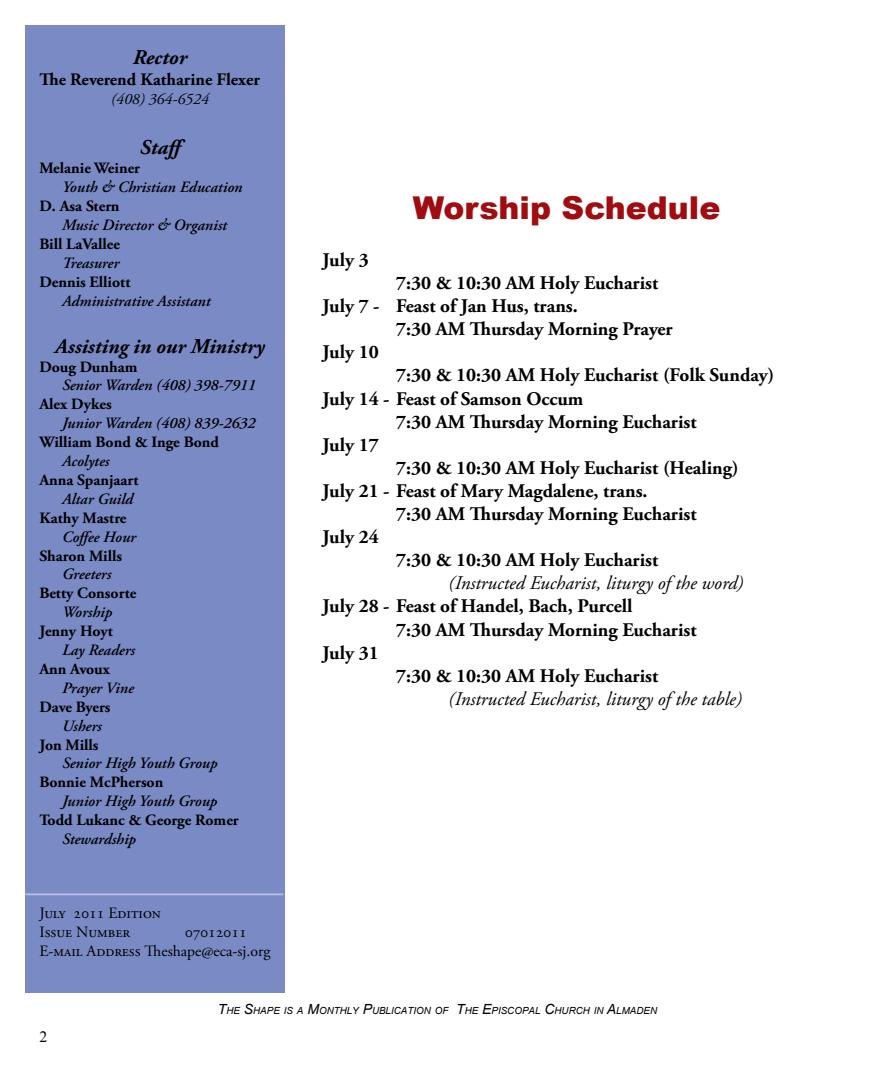
<style>
.page{position:relative;width:882px;height:1071px;background:#fff}
.page>*{position:absolute;margin:0;border:0;box-sizing:border-box;transform-origin:0 0}
.t1{font:900 31.5px "Arial";color:#a00c10}
.t2{font:italic 700 21px "Adobe Garamond Pro";color:#000}
.t3{font:700 19.25px/23.1px "Adobe Garamond Pro";color:#000}
.t4{font:italic 19.25px "Adobe Garamond Pro";color:#000}
.t5{font:700 17.5px "Adobe Garamond Pro";color:#000}
.t6{font:italic 600 15.75px "Adobe Garamond Pro";color:#000}
.t7{font:700 15.75px "Adobe Garamond Pro";color:#000}
.t8{font:15.75px/18.9px "Adobe Garamond Pro";color:#000}
.t9{font:italic 15.75px "Adobe Garamond Pro";color:#000}
.t10{font:15.75px "Times New Roman";color:#000}
.t11{font:italic 9.8px "Arial";color:#000}
.s1{font-size:14px}
</style>
<div class="page">
<div style="left:25px;top:25px;width:259px;height:967px;background:#798ac5"></div>
<hr style="left:25px;top:893px;width:259px;height:2px;background:#bac1e2">
<p class="t2" style="left:133px;top:45px;width:56px">Rector</p>
<p class="t5" style="left:39px;top:69px;width:222px">The Reverend Katharine Flexer</p>
<p class="t9" style="left:111px;top:89px;width:99px">(408) 364-6524</p>
<p class="t2" style="left:140px;top:135px;width:50px">Staff</p>
<p class="t7" style="left:39px;top:159px;width:102px">Melanie Weiner</p>
<p class="t6" style="left:62px;top:178px;width:182px">Youth &amp; Christian Education</p>
<p class="t7" style="left:39px;top:197px;width:82px">D. Asa Stern</p>
<p class="t6" style="left:62px;top:216px;width:166px">Music Director &amp; Organist</p>
<p class="t7" style="left:39px;top:235px;width:82px">Bill LaVallee</p>
<p class="t6" style="left:62px;top:254px;width:59px">Treasurer</p>
<p class="t7" style="left:39px;top:272px;width:93px">Dennis Elliott</p>
<p class="t6" style="left:62px;top:292px;width:150px">Administrative Assistant</p>
<p class="t2" style="left:55px;top:334px;width:211px">Assisting in our Ministry</p>
<p class="t7" style="left:39px;top:357px;width:100px">Doug Dunham</p>
<p class="t6" style="left:62px;top:376px;width:195px">Senior Warden (408) 398-7911</p>
<p class="t7" style="left:39px;top:395px;width:74px">Alex Dykes</p>
<p class="t6" style="left:62px;top:414px;width:195px">Junior Warden (408) 839-2632</p>
<p class="t7" style="left:39px;top:433px;width:181px">William Bond &amp; Inge Bond</p>
<p class="t6" style="left:62px;top:452px;width:49px">Acolytes</p>
<p class="t7" style="left:39px;top:471px;width:101px">Anna Spanjaart</p>
<p class="t6" style="left:62px;top:490px;width:73px">Altar Guild</p>
<p class="t7" style="left:39px;top:509px;width:89px">Kathy Mastre</p>
<p class="t6" style="left:62px;top:528px;width:75px">Coffee Hour</p>
<p class="t7" style="left:39px;top:546px;width:84px">Sharon Mills</p>
<p class="t6" style="left:62px;top:565px;width:51px">Greeters</p>
<p class="t7" style="left:39px;top:584px;width:99px">Betty Consorte</p>
<p class="t6" style="left:62px;top:603px;width:52px">Worship</p>
<p class="t7" style="left:39px;top:622px;width:75px">Jenny Hoyt</p>
<p class="t6" style="left:62px;top:641px;width:75px">Lay Readers</p>
<p class="t7" style="left:39px;top:660px;width:72px">Ann Avoux</p>
<p class="t6" style="left:62px;top:679px;width:73px">Prayer Vine</p>
<p class="t7" style="left:39px;top:698px;width:73px">Dave Byers</p>
<p class="t6" style="left:62px;top:717px;width:41px">Ushers</p>
<p class="t7" style="left:39px;top:735px;width:61px">Jon Mills</p>
<p class="t6" style="left:62px;top:754px;width:157px">Senior High Youth Group</p>
<p class="t7" style="left:39px;top:773px;width:126px">Bonnie McPherson</p>
<p class="t6" style="left:62px;top:792px;width:157px">Junior High Youth Group</p>
<p class="t7" style="left:39px;top:811px;width:201px">Todd Lukanc &amp; George Romer</p>
<p class="t6" style="left:62px;top:830px;width:75px">Stewardship</p>
<p class="t8" style="left:39px;top:904px;width:123px">July 2011 Edition<br>Issue Number</p>
<p class="t8" style="left:39px;top:923px;width:232px;text-indent:146px">07012011<br>E-mail Address Theshape@eca-sj.org</p>
<h1 class="t1" style="left:413px;top:184px;width:309px">Worship Schedule</h1>
<p class="t3" style="left:323px;top:249px;width:48px">July 3</p>
<p class="t3" style="left:323px;top:272px;width:337px;text-indent:73px">7:30 &amp; 10:30 AM Holy Eucharist<br>July 7 - Feast of Jan Hus, trans.</p>
<p class="t3" style="left:396px;top:318px;width:278px">7:30 AM Thursday Morning Prayer</p>
<p class="t3" style="left:323px;top:341px;width:58px">July 10</p>
<p class="t3" style="left:396px;top:364px;width:380px">7:30 &amp; 10:30 AM Holy Eucharist (Folk Sunday)</p>
<p class="t3" style="left:323px;top:387px;width:262px">July 14 - Feast of Samson Occum</p>
<p class="t3" style="left:396px;top:410px;width:302px">7:30 AM Thursday Morning Eucharist</p>
<p class="t3" style="left:323px;top:433px;width:58px">July 17</p>
<p class="t3" style="left:396px;top:457px;width:344px">7:30 &amp; 10:30 AM Holy Eucharist (Healing)</p>
<p class="t3" style="left:323px;top:480px;width:327px">July 21 - Feast of Mary Magdalene, trans.</p>
<p class="t3" style="left:396px;top:503px;width:302px">7:30 AM Thursday Morning Eucharist</p>
<p class="t3" style="left:323px;top:526px;width:58px">July 24</p>
<p class="t3" style="left:396px;top:549px;width:264px">7:30 &amp; 10:30 AM Holy Eucharist</p>
<p class="t4" style="left:449px;top:572px;width:296px">(Instructed Eucharist, liturgy of the word)</p>
<p class="t3" style="left:323px;top:595px;width:312px">July 28 - Feast of Handel, Bach, Purcell</p>
<p class="t3" style="left:396px;top:618px;width:302px">7:30 AM Thursday Morning Eucharist</p>
<p class="t3" style="left:323px;top:641px;width:58px">July 31</p>
<p class="t3" style="left:396px;top:664px;width:264px">7:30 &amp; 10:30 AM Holy Eucharist</p>
<p class="t4" style="left:449px;top:687px;width:295px">(Instructed Eucharist, liturgy of the table)</p>
<p class="t10" style="left:39px;top:1026px;width:9px">2</p>
<p class="t11" style="left:218px;top:1005px;width:441px"><span class="s1">T</span>HE <span class="s1">S</span>HAPE IS A <span class="s1">M</span>ONTHLY <span class="s1">P</span>UBLICATION OF <span class="s1">T</span>HE <span class="s1">E</span>PISCOPAL <span class="s1">C</span>HURCH IN <span class="s1">A</span>LMADEN</p>
</div>
